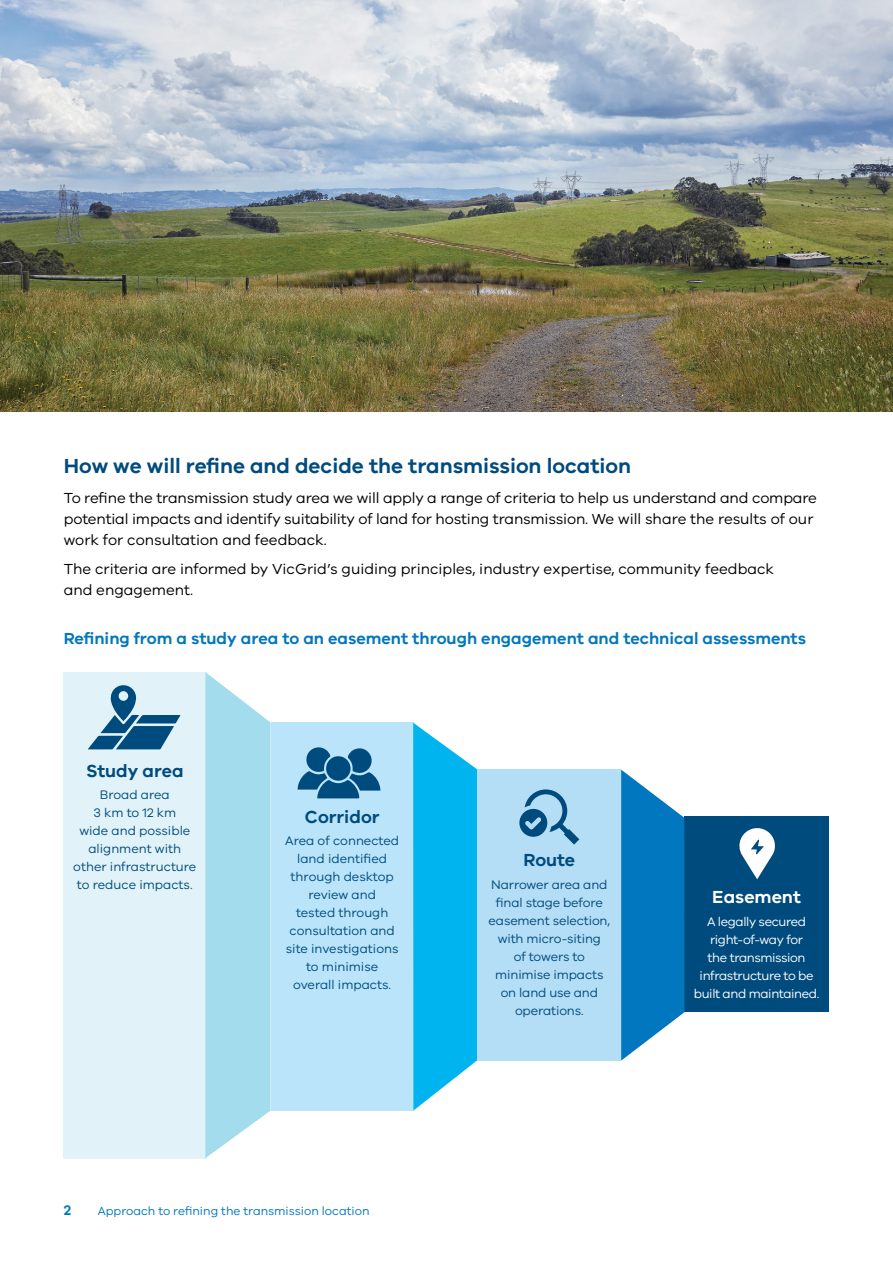
<style>
.page{position:relative;width:893px;height:1263px;background:#fff}
.page>*{position:absolute;margin:0;border:0;box-sizing:border-box;transform-origin:0 0}
.t1{font:600 21px "VIC";color:#004b7d}
.t2{font:600 18px "VIC";color:#004b7d}
.t3{font:600 18px "VIC";color:#fff}
.t4{font:600 16.5px "VIC";color:#0077be}
.t5{font:15px/21px "VIC";letter-spacing:-.01em;color:#000}
.t6{font:600 14.25px "VIC";color:#0077be}
.t7{font:12.75px/18px "VIC";color:#004b7d;text-align:center}
.t8{font:12.75px/18px "VIC";letter-spacing:-.03em;color:#fff;text-align:center}
.t9{font:12px "VIC";color:#0077be}
</style>
<div class="page">
<img style="left:0;top:0;width:893px;height:411px">
<div style="left:684px;top:817px;width:145px;height:195px;background:#004b7d"></div>
<div style="left:63px;top:672px;width:143px;height:486px;background:#e1f3f8"></div>
<svg style="left:205px;top:672px;width:66px;height:486px;background:#abdfee"></svg>
<div style="left:271px;top:722px;width:142px;height:389px;background:#b9e4fa"></div>
<svg style="left:413px;top:723px;width:64px;height:387px;background:#20bef1"></svg>
<div style="left:478px;top:770px;width:143px;height:290px;background:#b4ddf6"></div>
<svg style="left:621px;top:770px;width:63px;height:290px"></svg>
<svg style="left:739px;top:828px;width:36px;height:51px"></svg>
<svg style="left:88px;top:685px;width:92px;height:64px"></svg>
<svg style="left:519px;top:789px;width:60px;height:56px"></svg>
<svg style="left:298px;top:747px;width:82px;height:51px"></svg>
<h1 class="t1" style="left:64px;top:453px;width:569px">How we will refine and decide the transmission location</h1>
<p class="t5" style="left:64px;top:486px;width:755px">To refine the transmission study area we will apply a range of criteria to help us understand and compare potential impacts and identify suitability of land for hosting transmission. We will share the results of our work for consultation and feedback.</p>
<p class="t5" style="left:64px;top:558px;width:712px">The criteria are informed by VicGrid’s guiding principles, industry expertise, community feedback and engagement.</p>
<p class="t4" style="left:64px;top:628px;width:744px">Refining from a study area to an easement through engagement and technical assessments</p>
<h2 class="t2" style="left:86px;top:760px;width:99px">Study area</h2>
<p class="t7" style="left:73px;top:786px;width:125px">Broad area<br>3 km to 12 km<br>wide and possible alignment with other infrastructure to reduce impacts.</p>
<h2 class="t2" style="left:305px;top:806px;width:76px">Corridor</h2>
<p class="t7" style="left:285px;top:831px;width:115px">Area of connected land identified through desktop review and<br>tested through consultation and site investigations to minimise overall impacts.</p>
<p class="t6" style="left:64px;top:1201px;width:9px">2</p>
<p class="t9" style="left:98px;top:1204px;width:273px">Approach to refining the transmission location</p>
<h2 class="t2" style="left:524px;top:849px;width:53px">Route</h2>
<p class="t7" style="left:489px;top:875px;width:123px">Narrower area and final stage before easement selection, with micro-siting<br>of towers to minimise impacts on land use and operations.</p>
<h2 class="t3" style="left:712px;top:886px;width:90px">Easement</h2>
<p class="t8" style="left:694px;top:912px;width:127px">A legally secured right-of-way for<br>the transmission infrastructure to be built and maintained.</p>
</div>
